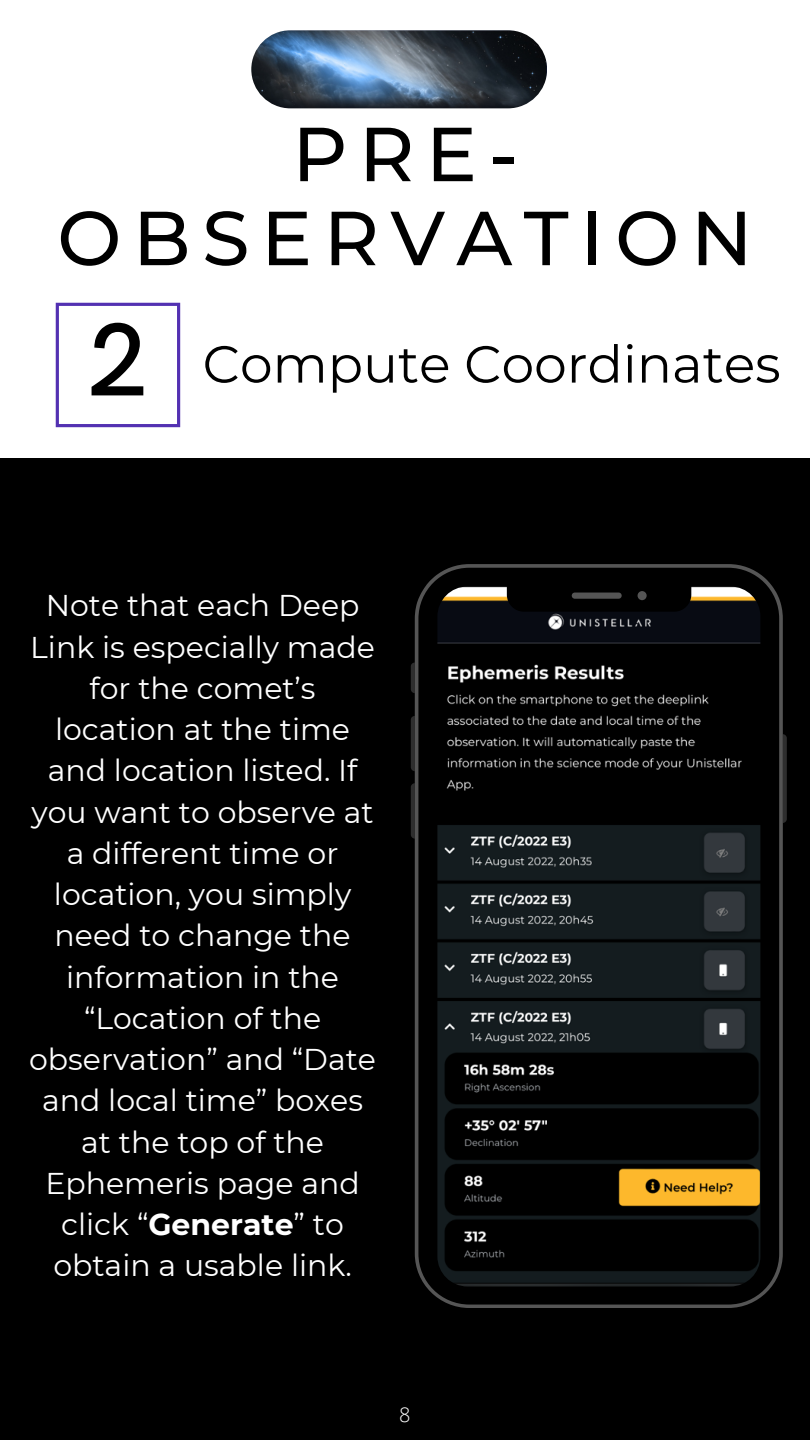
<style>
.page{position:relative;width:810px;height:1440px;background:#fff}
.page>*{position:absolute;margin:0;border:0;box-sizing:border-box;transform-origin:0 0}
.t1{font:500 104px "HK Grotesk";color:#000}
.t2{font:500 76.4px/84px "Montserrat";letter-spacing:.15em;color:#000;text-align:center}
.t3{font:52px "Montserrat";color:#000}
.t4{font:30px/41.2px "Montserrat";color:#fff;text-align:center}
.t5{font:300 20px "Open Sans";color:#fff}
.s1{font-weight:700}
</style>
<div class="page">
<div style="left:0;top:458px;width:810px;height:982px;background:#000"></div>
<svg style="left:56px;top:303px;width:124px;height:124px"></svg>
<svg style="left:411px;top:663px;width:4px;height:30px"></svg>
<svg style="left:411px;top:716px;width:4px;height:55px"></svg>
<svg style="left:411px;top:783px;width:4px;height:56px"></svg>
<svg style="left:783px;top:734px;width:4px;height:89px"></svg>
<svg style="left:415px;top:564px;width:368px;height:744px"></svg>
<img style="left:251px;top:30px;width:296px;height:78px;border-radius:39px">
<p class="t2" style="left:57px;top:112px;width:697px">PRE-<br>OBSERVATION</p>
<p class="t1" style="left:88px;top:302px;width:61px">2</p>
<p class="t3" style="left:203px;top:332px;width:580px">Compute Coordinates</p>
<p class="t4" style="left:29px;top:585px;width:348px">Note that each Deep<br>Link is especially made for the comet’s location at the time and location listed. If you want to observe at a different time or location, you simply need to change the information in the “Location of the observation” and “Date and local time” boxes at the top of the<br>Ephemeris page and click “<span class="s1">Generate</span>” to obtain a usable link.</p>
<p class="t5" style="left:399px;top:1401px;width:13px">8</p>
</div>
